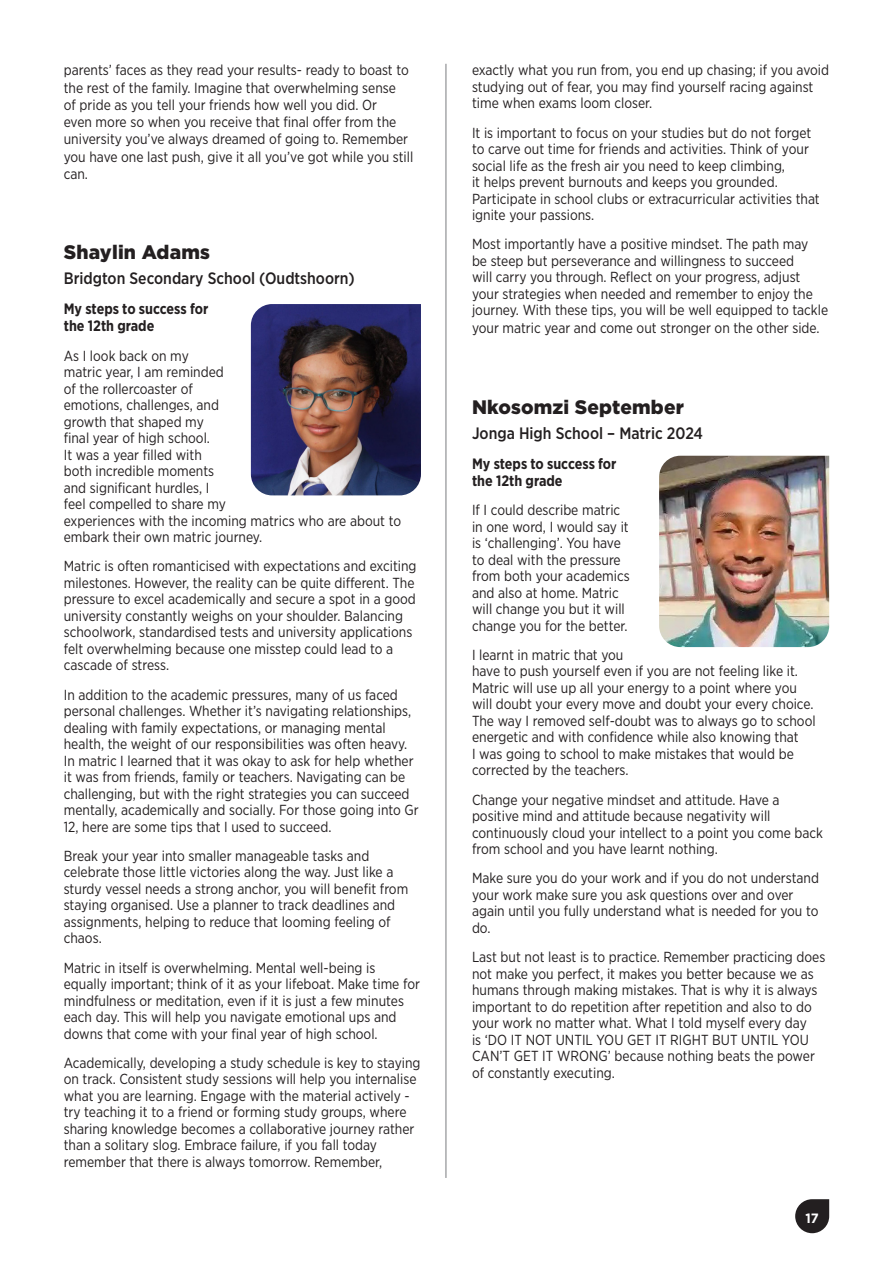
<style>
.page{position:relative;width:893px;height:1263px;background:#fff}
.page>*{position:absolute;margin:0;border:0;box-sizing:border-box;transform-origin:0 0}
.Student-Bd{font:900 19.5px "Gotham";letter-spacing:.01em;color:#231f20}
.Student-Bd-2{font:500 16.5px "Gotham Narrow";color:#231f20}
.Students_testimonial{font:700 15px/17.2px "Gotham Narrow";color:#231f20;scale:.96 1}
.Students_testimonial-2{font:14.55px/16.5px "Gotham Narrow";color:#231f20;scale:.96 1}
.t1{font:700 13.5px "Gotham";color:#fff;scale:.95 1}
</style>
<div class="page">
<hr style="left:445px;top:64px;width:1px;height:1114px;background:#808285">
<svg style="left:795px;top:1199px;width:34px;height:34px"></svg>
<img style="left:659px;top:456px;width:170px;height:191px">
<img style="left:251px;top:304px;width:170px;height:191px">
<p class="Students_testimonial-2" style="left:64px;top:61px;width:366px;line-height:17.2px">parents’ faces as they read your results- ready to boast to the rest of the family. Imagine that overwhelming sense<br>of pride as you tell your friends how well you did. Or<br>even more so when you receive that final offer from the university you’ve always dreamed of going to. Remember you have one last push, give it all you’ve got while you still can.</p>
<p class="Student-Bd" style="left:64px;top:239px;width:148px">Shaylin Adams</p>
<p class="Student-Bd-2" style="left:64px;top:268px;width:293px">Bridgton Secondary School (Oudtshoorn)</p>
<p class="Students_testimonial" style="left:64px;top:300px;width:152px">My steps to success for the 12th grade</p>
<p class="Students_testimonial-2" style="left:64px;top:347px;width:353px">As I look back on my<br>matric year, I am reminded<br>of the rollercoaster of<br>emotions, challenges, and<br>growth that shaped my<br>final year of high school.<br>It was a year filled with<br>both incredible moments<br>and significant hurdles, I<br>feel compelled to share my<br>experiences with the incoming matrics who are about to embark their own matric journey.</p>
<p class="Students_testimonial-2" style="left:64px;top:558px;width:369px">Matric is often romanticised with expectations and exciting milestones. However, the reality can be quite different. The pressure to excel academically and secure a spot in a good university constantly weighs on your shoulder. Balancing schoolwork, standardised tests and university applications felt overwhelming because one misstep could lead to a cascade of stress.</p>
<p class="Students_testimonial-2" style="left:64px;top:686px;width:371px">In addition to the academic pressures, many of us faced personal challenges. Whether it’s navigating relationships, dealing with family expectations, or managing mental health, the weight of our responsibilities was often heavy.<br>In matric I learned that it was okay to ask for help whether it was from friends, family or teachers. Navigating can be challenging, but with the right strategies you can succeed mentally, academically and socially. For those going into Gr 12, here are some tips that I used to succeed.</p>
<p class="Students_testimonial-2" style="left:64px;top:847px;width:360px">Break your year into smaller manageable tasks and celebrate those little victories along the way. Just like a sturdy vessel needs a strong anchor, you will benefit from staying organised. Use a planner to track deadlines and assignments, helping to reduce that looming feeling of chaos.</p>
<p class="Students_testimonial-2" style="left:64px;top:959px;width:373px">Matric in itself is overwhelming. Mental well-being is equally important; think of it as your lifeboat. Make time for mindfulness or meditation, even if it is just a few minutes each day. This will help you navigate emotional ups and downs that come with your final year of high school.</p>
<p class="Students_testimonial-2" style="left:64px;top:1054px;width:373px">Academically, developing a study schedule is key to staying on track. Consistent study sessions will help you internalise what you are learning. Engage with the material actively - try teaching it to a friend or forming study groups, where sharing knowledge becomes a collaborative journey rather than a solitary slog. Embrace failure, if you fall today remember that there is always tomorrow. Remember,</p>
<p class="Students_testimonial-2" style="left:472px;top:62px;width:373px">exactly what you run from, you end up chasing; if you avoid studying out of fear, you may find yourself racing against time when exams loom closer.</p>
<p class="Students_testimonial-2" style="left:472px;top:124px;width:364px">It is important to focus on your studies but do not forget to carve out time for friends and activities. Think of your social life as the fresh air you need to keep climbing,<br>it helps prevent burnouts and keeps you grounded.<br>Participate in school clubs or extracurricular activities that ignite your passions.</p>
<p class="Students_testimonial-2" style="left:472px;top:236px;width:373px">Most importantly have a positive mindset. The path may<br>be steep but perseverance and willingness to succeed<br>will carry you through. Reflect on your progress, adjust your strategies when needed and remember to enjoy the journey. With these tips, you will be well equipped to tackle</p>
<p class="Students_testimonial-2" style="left:472px;top:320px;width:364px">your matric year and come out stronger on the other side.</p>
<p class="Student-Bd" style="left:472px;top:393px;width:214px">Nkosomzi September</p>
<p class="Student-Bd-2" style="left:472px;top:422px;width:233px">Jonga High School – Matric 2024</p>
<p class="Students_testimonial" style="left:472px;top:454px;width:152px">My steps to success for the 12th grade</p>
<p class="Students_testimonial-2" style="left:472px;top:501px;width:166px">If I could describe matric in one word, I would say it is ‘challenging’. You have to deal with the pressure from both your academics and also at home. Matric will change you but it will change you for the better.</p>
<p class="Students_testimonial-2" style="left:472px;top:646px;width:359px">I learnt in matric that you<br>have to push yourself even if you are not feeling like it.<br>Matric will use up all your energy to a point where you will doubt your every move and doubt your every choice.<br>The way I removed self-doubt was to always go to school energetic and with confidence while also knowing that<br>I was going to school to make mistakes that would be corrected by the teachers.</p>
<p class="Students_testimonial-2" style="left:472px;top:791px;width:367px">Change your negative mindset and attitude. Have a positive mind and attitude because negativity will continuously cloud your intellect to a point you come back from school and you have learnt nothing.</p>
<p class="Students_testimonial-2" style="left:472px;top:870px;width:363px">Make sure you do your work and if you do not understand your work make sure you ask questions over and over again until you fully understand what is needed for you to do.</p>
<p class="Students_testimonial-2" style="left:472px;top:948px;width:370px">Last but not least is to practice. Remember practicing does not make you perfect, it makes you better because we as humans through making mistakes. That is why it is always important to do repetition after repetition and also to do your work no matter what. What I told myself every day<br>is ‘DO IT NOT UNTIL YOU GET IT RIGHT BUT UNTIL YOU CAN’T GET IT WRONG’ because nothing beats the power of constantly executing.</p>
<p class="t1" style="left:805px;top:1209px;width:16px">17</p>
</div>
